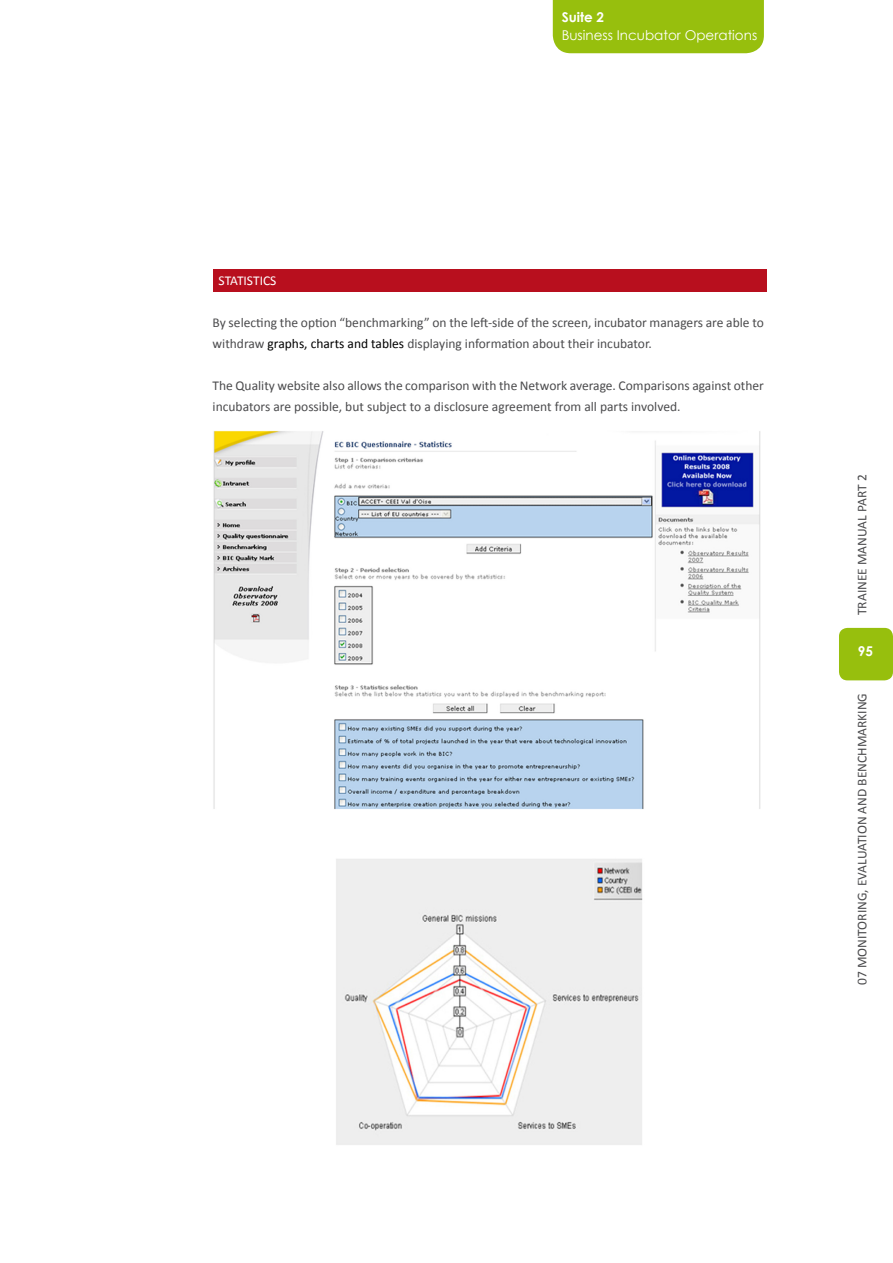
<style>
.page{position:relative;width:893px;height:1263px;background:#fff}
.page>*{position:absolute;margin:0;border:0;box-sizing:border-box;transform-origin:0 0}
.t1{font:13.5px/21px "Calibri";color:#4b4b4d}
.t2{font:13.5px "Century Gothic";color:#fff}
.t3{font:13.5px "Calibri";color:#fff}
.t4{font:700 13.5px "Century Gothic";color:#fff}
.s1{color:#000}
</style>
<div class="page">
<div style="left:553px;top:0;width:211px;height:53px;background:#97bf0d"></div>
<div style="left:839px;top:628px;width:54px;height:52px;background:#97bf0d;border-radius:9px"></div>
<div style="left:213px;top:269px;width:553px;height:22px;background:#b80f1e"></div>
<img style="left:213px;top:430px;width:548px;height:380px">
<img style="left:336px;top:859px;width:307px;height:286px">
<p class="t4" style="left:562px;top:6px;width:44px">Suite 2</p>
<p class="t2" style="left:562px;top:25px;width:197px">Business Incubator Operations</p>
<p class="t3" style="left:219px;top:273px;width:13px">Statistics</p>
<p class="t1" style="left:213px;top:312px;width:553px">By selecting the option “benchmarking” on the left-side of the screen, incubator managers are able to withdraw <span class="s1">graphs, charts and tables</span> displaying information about their incubator.</p>
<p class="t1" style="left:213px;top:375px;width:553px">The Quality website also allows the comparison with the Network average. Comparisons against other incubators are possible, but subject to a disclosure agreement from all parts involved.</p>
<p class="t1" style="left:851px;top:615px;width:142px;rotate:-90deg">TRAINEE MANUAL PART 2</p>
<p class="t4" style="left:858px;top:641px;width:17px">95</p>
<p class="t1" style="left:851px;top:985px;width:293px;rotate:-90deg">07 MONITORING, EVALUATION AND BENCHMARKING</p>
</div>
